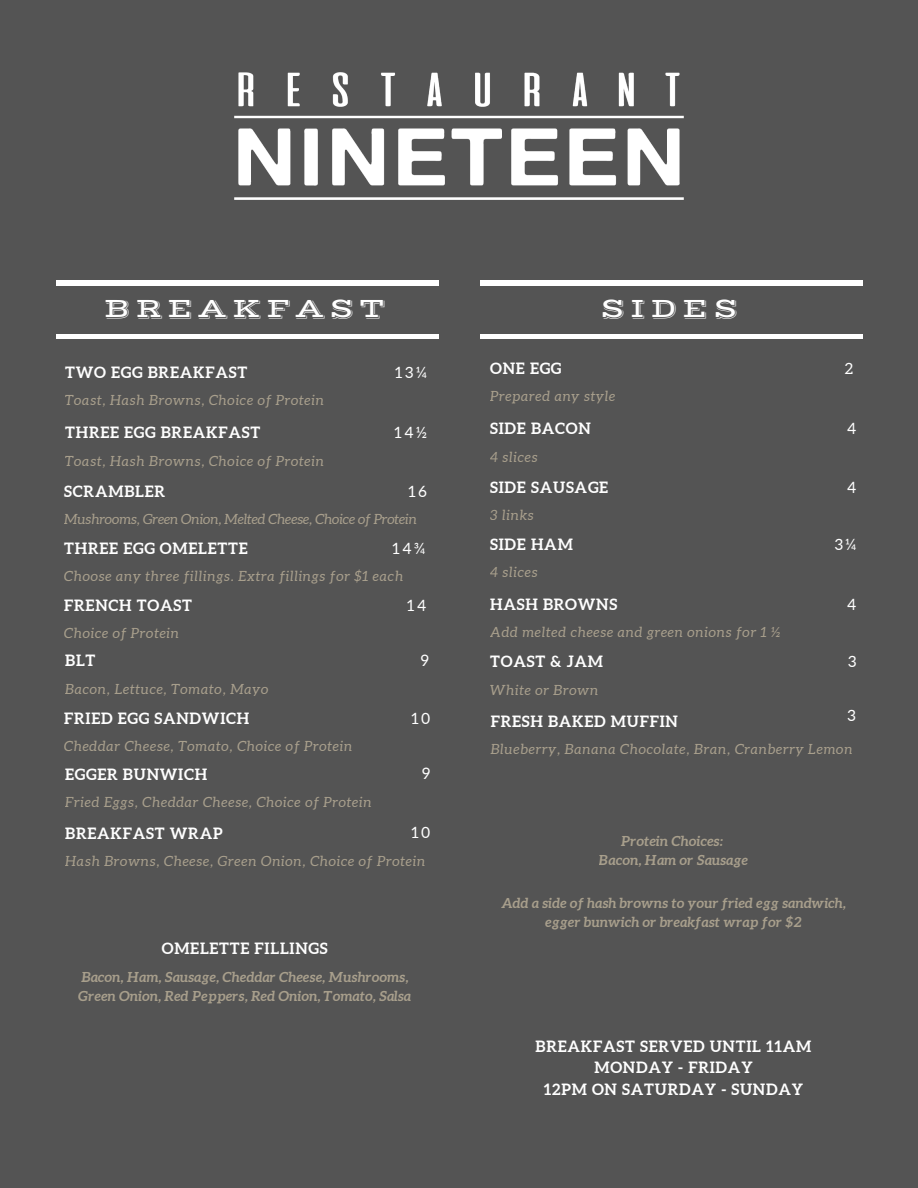
<style>
.page{position:relative;width:918px;height:1188px;background:#545454}
.page>*{position:absolute;margin:0;border:0;box-sizing:border-box;transform-origin:0 0}
.t1{font:28.05px "Vast Shadow";letter-spacing:.17em;color:#fff}
.t2{font:700 15.6px/21.3px "Aleo";letter-spacing:.05em;color:#fff;text-align:center}
.t3{font:15.6px "Aleo";letter-spacing:.17em;color:#fff}
.t4{font:italic 13.95px "Aleo";letter-spacing:.06em;color:#feecc6}
.t5{font:italic 700 13.95px/19.2px "Aleo";color:#feecc6;text-align:center}
.t6{font:italic 13.95px "Aleo";color:#feecc6}
</style>
<div class="page">
<hr style="left:56px;top:281px;width:382px;height:4px;background:#fff">
<img style="left:234px;top:73px;width:449px;height:127px">
<div style="left:56px;top:334px;width:382px;height:5px;background:#fff"></div>
<hr style="left:481px;top:281px;width:382px;height:4px;background:#fff">
<div style="left:481px;top:334px;width:382px;height:5px;background:#fff"></div>
<h1 class="t1" style="left:104px;top:291px;width:283px">BREAKFAST</h1>
<p class="t2" style="left:65px;top:362px;width:184px">TWO EGG BREAKFAST</p>
<p class="t3" style="left:395px;top:364px;width:33px">13¼</p>
<p class="t4" style="left:65px;top:393px;width:260px">Toast, Hash Browns, Choice of Protein</p>
<p class="t2" style="left:65px;top:422px;width:197px">THREE EGG BREAKFAST</p>
<p class="t3" style="left:395px;top:424px;width:34px">14½</p>
<p class="t4" style="left:65px;top:453px;width:260px">Toast, Hash Browns, Choice of Protein</p>
<p class="t2" style="left:64px;top:480px;width:102px">SCRAMBLER</p>
<p class="t3" style="left:409px;top:482px;width:20px">16</p>
<p class="t6" style="left:64px;top:511px;width:354px">Mushrooms, Green Onion, Melted Cheese, Choice of Protein</p>
<p class="t2" style="left:64px;top:537px;width:185px">THREE EGG OMELETTE</p>
<p class="t3" style="left:393px;top:540px;width:34px">14¾</p>
<p class="t4" style="left:64px;top:568px;width:340px">Choose any three fillings. Extra fillings for $1 each</p>
<p class="t2" style="left:64px;top:594px;width:129px">FRENCH TOAST</p>
<p class="t3" style="left:407px;top:596px;width:20px">14</p>
<p class="t4" style="left:64px;top:625px;width:116px">Choice of Protein</p>
<p class="t2" style="left:65px;top:650px;width:32px">BLT</p>
<p class="t3" style="left:421px;top:652px;width:10px">9</p>
<p class="t4" style="left:65px;top:681px;width:205px">Bacon, Lettuce, Tomato, Mayo</p>
<p class="t2" style="left:64px;top:708px;width:187px">FRIED EGG SANDWICH</p>
<p class="t4" style="left:64px;top:738px;width:290px">Cheddar Cheese, Tomato, Choice of Protein</p>
<p class="t2" style="left:65px;top:764px;width:143px">EGGER BUNWICH</p>
<p class="t4" style="left:65px;top:794px;width:308px">Fried Eggs, Cheddar Cheese, Choice of Protein</p>
<p class="t3" style="left:411px;top:710px;width:21px">10</p>
<p class="t3" style="left:422px;top:764px;width:10px">9</p>
<p class="t3" style="left:411px;top:823px;width:21px">10</p>
<p class="t2" style="left:65px;top:823px;width:159px">BREAKFAST WRAP</p>
<p class="t4" style="left:65px;top:853px;width:361px">Hash Browns, Cheese, Green Onion, Choice of Protein</p>
<p class="t2" style="left:162px;top:938px;width:167px">OMELETTE FILLINGS</p>
<p class="t5" style="left:78px;top:967px;width:334px;text-align:left">Bacon, Ham, Sausage, Cheddar Cheese, Mushrooms,<br>Green Onion, Red Peppers, Red Onion, Tomato, Salsa</p>
<h1 class="t1" style="left:601px;top:291px;width:139px">SIDES</h1>
<p class="t2" style="left:490px;top:358px;width:73px">ONE EGG</p>
<p class="t3" style="left:845px;top:360px;width:10px">2</p>
<p class="t4" style="left:490px;top:389px;width:126px">Prepared any style</p>
<p class="t2" style="left:490px;top:418px;width:102px">SIDE BACON</p>
<p class="t3" style="left:847px;top:420px;width:11px">4</p>
<p class="t4" style="left:490px;top:449px;width:49px">4 slices</p>
<p class="t2" style="left:490px;top:476px;width:120px">SIDE SAUSAGE</p>
<p class="t3" style="left:847px;top:478px;width:11px">4</p>
<p class="t4" style="left:490px;top:507px;width:45px">3 links</p>
<p class="t2" style="left:490px;top:533px;width:84px">SIDE HAM</p>
<p class="t3" style="left:835px;top:535px;width:23px">3¼</p>
<p class="t4" style="left:490px;top:564px;width:49px">4 slices</p>
<p class="t2" style="left:490px;top:593px;width:129px">HASH BROWNS</p>
<p class="t3" style="left:847px;top:596px;width:11px">4</p>
<p class="t4" style="left:490px;top:624px;width:292px">Add melted cheese and green onions for 1 ½</p>
<p class="t2" style="left:490px;top:651px;width:114px">TOAST &amp; JAM</p>
<p class="t3" style="left:848px;top:653px;width:10px">3</p>
<p class="t4" style="left:490px;top:682px;width:109px">White or Brown</p>
<p class="t3" style="left:847px;top:707px;width:10px">3</p>
<p class="t4" style="left:491px;top:742px;width:363px">Blueberry, Banana Chocolate, Bran, Cranberry Lemon</p>
<p class="t2" style="left:491px;top:711px;width:189px">FRESH BAKED MUFFIN</p>
<p class="t5" style="left:599px;top:831px;width:151px">Protein Choices:<br>Bacon, Ham or Sausage</p>
<p class="t5" style="left:501px;top:893px;width:346px">Add a side of hash browns to your fried egg sandwich, egger bunwich or breakfast wrap for $2</p>
<p class="t2" style="left:536px;top:1035px;width:277px">BREAKFAST SERVED UNTIL 11AM<br>MONDAY - FRIDAY<br>12PM ON SATURDAY - SUNDAY</p>
</div>
